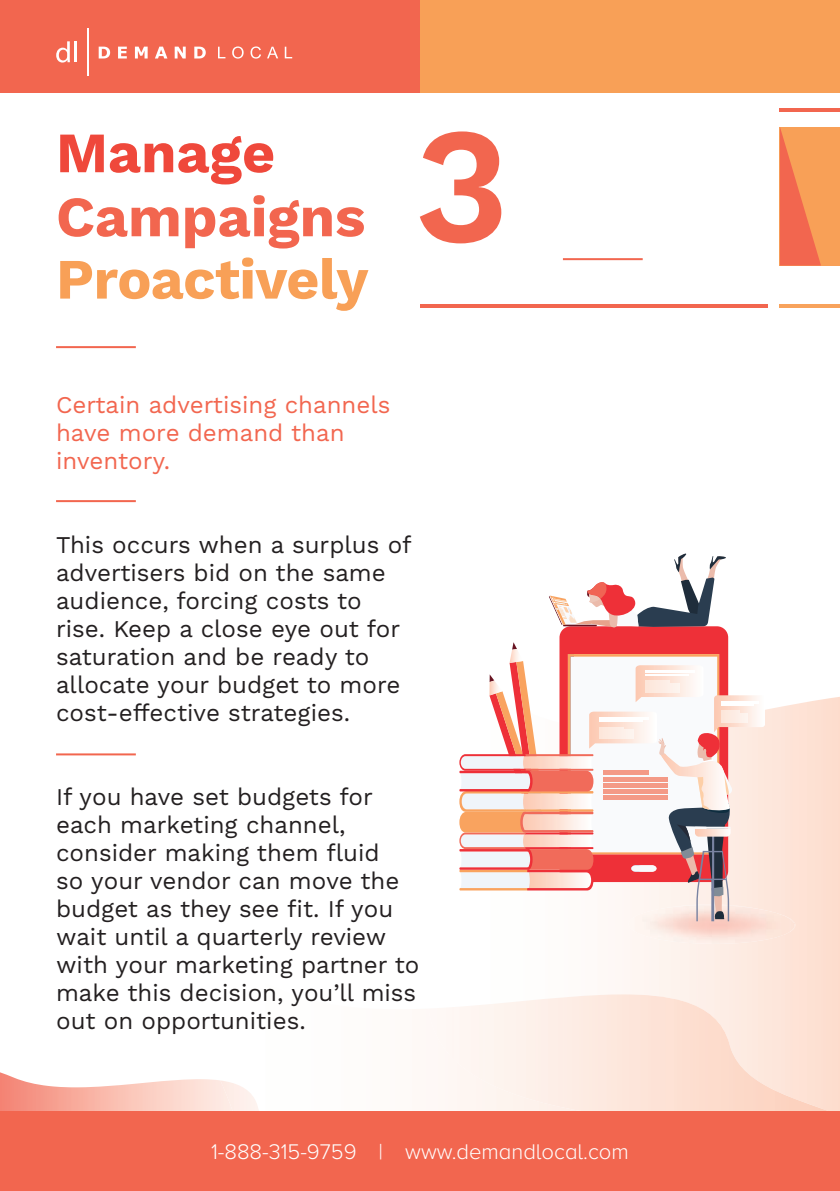
<style>
.page{position:relative;width:840px;height:1191px;background:#fff}
.page>*{position:absolute;margin:0;border:0;box-sizing:border-box;transform-origin:0 0}
.t1{font:600 164.6px "Work Sans";color:#f2664f}
.t2{font:700 57px "Work Sans";letter-spacing:-.01em;color:#f8a057}
.t3{font:700 57px "Work Sans";color:#f2664f}
.t4{font:700 57px "Work Sans";color:#ef483b}
.t5{font:24px/28px "Work Sans";color:#231f20}
.t6{font:24px/28px "Work Sans";color:#f2664f}
.t7{font:300 22px "Proxima Nova A";color:#fff}
</style>
<div class="page">
<img style="left:428px;top:1001px;width:408px;height:110px">
<div style="left:559px;top:628px;width:168px;height:14px;background:#ee3038"></div>
<svg style="left:549px;top:553px;width:176px;height:75px"></svg>
<svg style="left:459px;top:642px;width:305px;height:279px"></svg>
<div style="left:0;top:0;width:420px;height:92px;background:#f2664f"></div>
<div style="left:420px;top:0;width:419px;height:92px;background:#f8a057"></div>
<hr style="left:420px;top:304px;width:347px;height:3px;background:#f2664f">
<hr style="left:779px;top:304px;width:60px;height:3px;background:#f8a35c">
<hr style="left:779px;top:108px;width:60px;height:3px;background:#f2664f">
<div style="left:779px;top:127px;width:60px;height:139px;background:#f8a057"></div>
<hr style="left:56px;top:500px;width:80px;height:2px;background:#f2664f">
<hr style="left:56px;top:346px;width:80px;height:2px;background:#f2664f">
<hr style="left:562px;top:258px;width:80px;height:2px;background:#f2664f">
<hr style="left:56px;top:753px;width:80px;height:2px;background:#f2664f">
<svg style="left:780px;top:128px;width:40px;height:138px"></svg>
<img style="left:0;top:1072px;width:220px;height:39px">
<div style="left:0;top:1111px;width:839px;height:80px;background:#f2664f"></div>
<svg style="left:56px;top:41px;width:14px;height:22px"></svg>
<hr style="left:74px;top:41px;width:3px;height:21px;background:#fff">
<hr style="left:87px;top:29px;width:1px;height:47px;background:#fff">
<svg style="left:99px;top:47px;width:11px;height:11px"></svg>
<svg style="left:118px;top:47px;width:9px;height:11px"></svg>
<svg style="left:135px;top:47px;width:12px;height:11px"></svg>
<svg style="left:155px;top:47px;width:12px;height:11px"></svg>
<svg style="left:174px;top:47px;width:12px;height:11px"></svg>
<svg style="left:194px;top:47px;width:12px;height:11px"></svg>
<svg style="left:218px;top:47px;width:7px;height:11px"></svg>
<svg style="left:232px;top:46px;width:11px;height:13px"></svg>
<svg style="left:250px;top:46px;width:11px;height:13px"></svg>
<svg style="left:267px;top:47px;width:11px;height:11px"></svg>
<svg style="left:284px;top:47px;width:8px;height:11px"></svg>
<h2 class="t4" style="left:56px;top:120px;width:220px">Manage</h2>
<h2 class="t3" style="left:56px;top:184px;width:311px">Campaigns</h2>
<h2 class="t2" style="left:56px;top:246px;width:314px">Proactively</h2>
<h1 class="t1" style="left:413px;top:90px;width:98px">3</h1>
<p class="t6" style="left:56px;top:392px;width:336px">Certain advertising channels have more demand than inventory.</p>
<p class="t5" style="left:56px;top:532px;width:357px">This occurs when a surplus of advertisers bid on the same audience, forcing costs to rise. Keep a close eye out for saturation and be ready to allocate your budget to more cost-effective strategies.</p>
<p class="t5" style="left:56px;top:784px;width:365px">If you have set budgets for each marketing channel, consider making them fluid<br>so your vendor can move the budget as they see fit. If you wait until a quarterly review with your marketing partner to make this decision, you’ll miss out on opportunities.</p>
<p class="t7" style="left:211px;top:1139px;width:419px">1-888-315-9759 | www.demandlocal.com</p>
</div>
